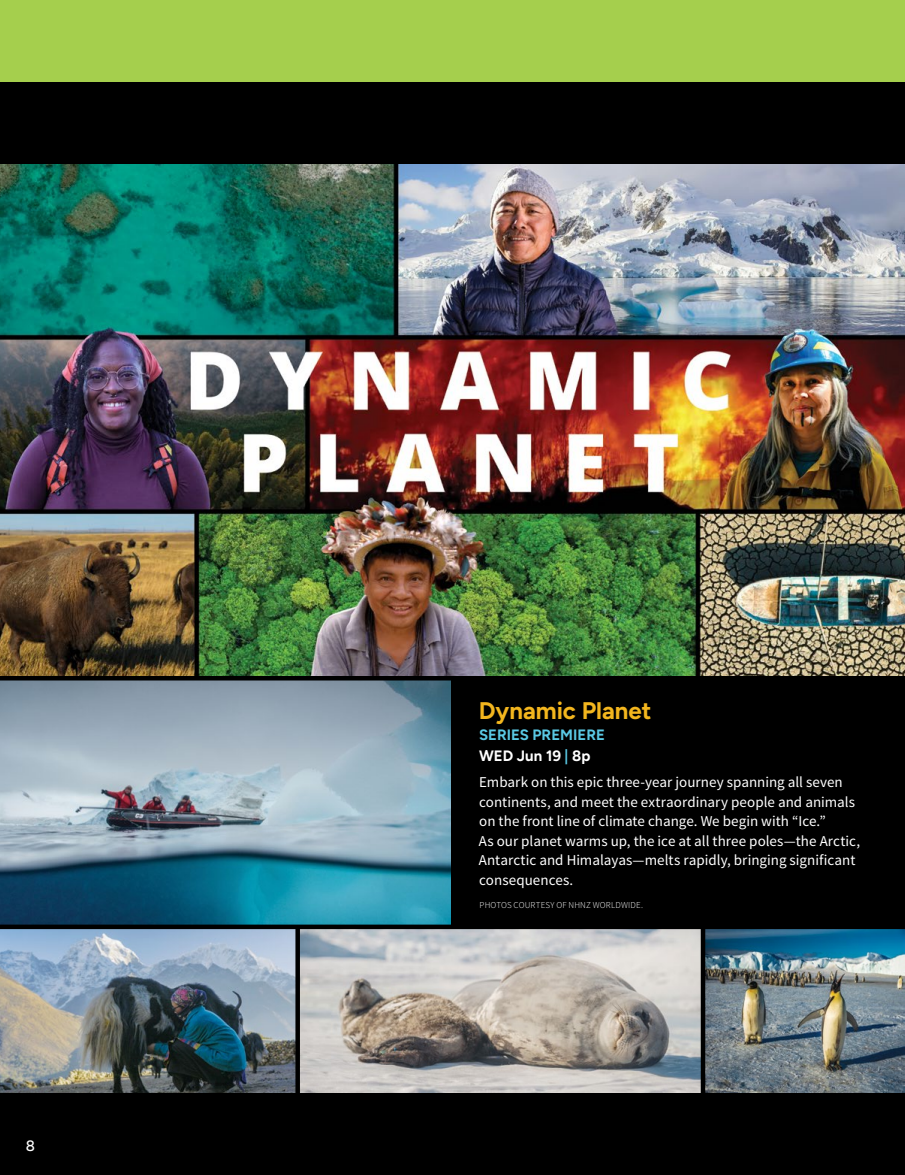
<style>
.page{position:relative;width:905px;height:1175px;background:#fff}
.page>*{position:absolute;margin:0;border:0;box-sizing:border-box;transform-origin:0 0}
.t1{font:700 24px "Figtree";color:#f3b61e}
.t2{font:15px/19.5px "Source Sans Pro";color:#fff}
.t3{font:700 15px/21px "Figtree";color:#5ac9e4}
.t4{font:500 15px "Figtree";color:#fff}
.t5{font:300 9px "Source Sans Pro";letter-spacing:.02em;color:#fff}
.s1{color:#fff}
</style>
<div class="page">
<div style="left:450px;top:678px;width:454px;height:251px;background:#000"></div>
<img style="left:300px;top:929px;width:400px;height:164px">
<img style="left:0;top:164px;width:904px;height:512px">
<img style="left:0;top:680px;width:450px;height:244px">
<img style="left:0;top:929px;width:295px;height:164px">
<img style="left:705px;top:929px;width:199px;height:164px">
<div style="left:0;top:924px;width:904px;height:5px;background:#000"></div>
<div style="left:295px;top:927px;width:5px;height:166px;background:#000"></div>
<div style="left:700px;top:927px;width:5px;height:167px;background:#000"></div>
<div style="left:0;top:1093px;width:904px;height:81px;background:#000"></div>
<div style="left:0;top:81px;width:904px;height:83px;background:#000"></div>
<hr style="left:0;top:676px;width:904px;height:4px;background:#000">
<div style="left:0;top:0;width:904px;height:81px;background:#a5cf4d"></div>
<p class="t4" style="left:26px;top:1137px;width:11px">8</p>
<h1 class="t1" style="left:479px;top:696px;width:174px">Dynamic Planet</h1>
<p class="t3" style="left:479px;top:724px;width:127px">SERIES PREMIERE<br><span class="s1">WED Jun 19</span> | <span class="s1">8p</span></p>
<p class="t2" style="left:479px;top:773px;width:383px">Embark on this epic three-year journey spanning all seven continents, and meet the extraordinary people and animals on the front line of climate change. We begin with “Ice.”<br>As our planet warms up, the ice at all three poles—the Arctic, Antarctic and Himalayas—melts rapidly, bringing significant consequences.</p>
<p class="t5" style="left:479px;top:899px;width:165px">PHOTOS COURTESY OF NHNZ WORLDWIDE.</p>
</div>
